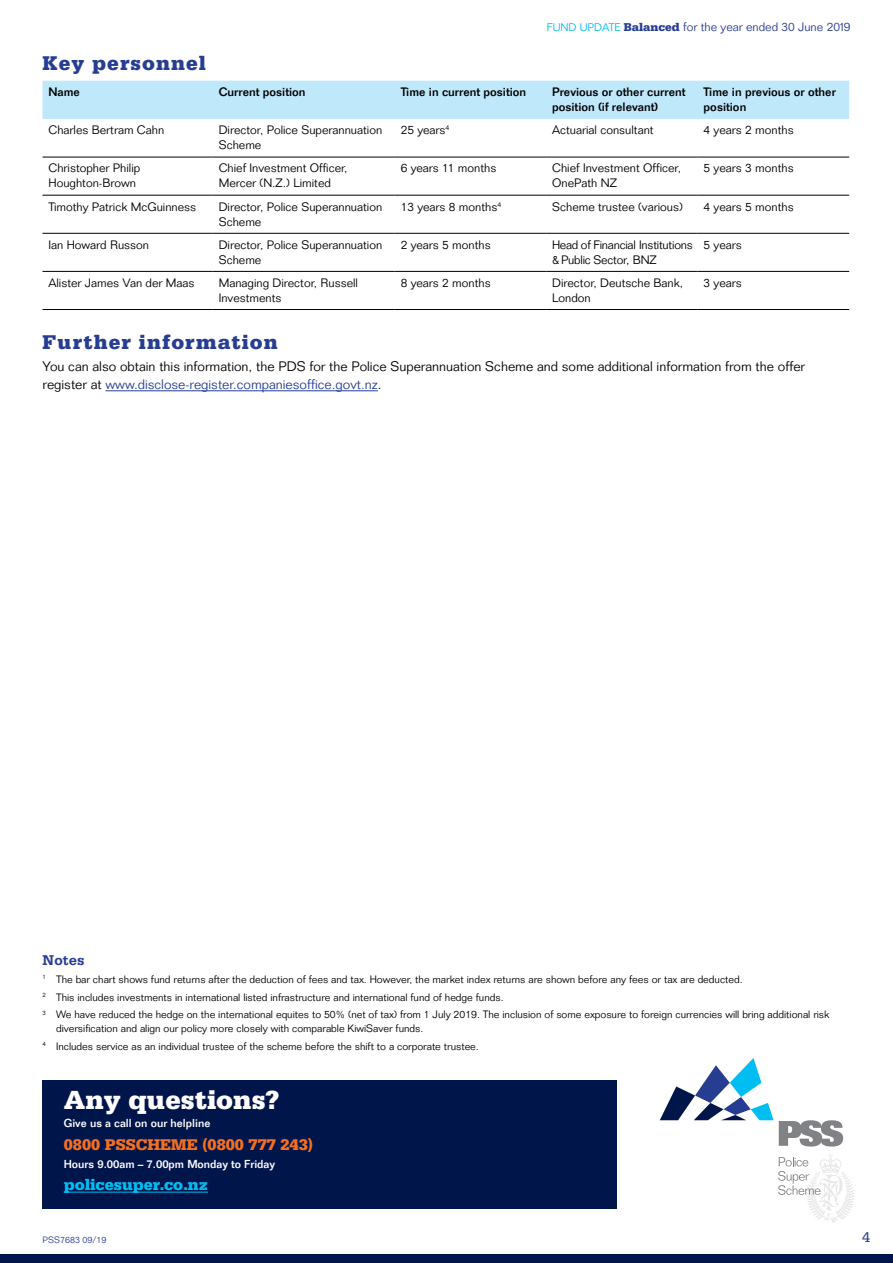
<style>
.page{position:relative;width:893px;height:1263px;background:#fff}
.page>*{position:absolute;margin:0;border:0;box-sizing:border-box;transform-origin:0 0}
.t1{font:900 27.75px "Serifa";color:#fff}
.t2{font:900 21px "Serifa";letter-spacing:.05em;color:#273d92}
.t3{font:900 16.35px "Serifa";color:#f36f21}
.t4{font:900 16.35px "Serifa";color:#00bdf2}
.t5{font:700 15px "Serifa";letter-spacing:.01em;color:#273d92}
.t6{font:15px "Serifa";color:#273d92}
.t7{font:300 13.5px/18px "Folio";color:#000}
.t8{font:300 12px/15px "Folio";color:#000}
.t9{font:500 12px/15px "Folio";color:#000}
.t10{font:300 12px/15px "Folio";letter-spacing:-.02em;color:#000}
.t11{font:300 12px "Folio";color:#273d92}
.t12{font:500 11.4px "Folio";color:#fff}
.t13{font:300 10.5px/17.7px "Folio";color:#000}
.t14{font:300 9px "Folio";color:#273d92}
.s1{font-size:10.8px;color:#00bdf2}
.s2{font-family:"Serifa";font-weight:900}
.s3{color:#273d92}
</style>
<div class="page">
<div style="left:0;top:1254px;width:893px;height:9px;background:#00164b"></div>
<div style="left:43px;top:81px;width:806px;height:38px;background:#c0e8fb"></div>
<hr style="left:43px;top:157px;width:170px;height:1px;background:#000">
<hr style="left:213px;top:157px;width:182px;height:1px;background:#000">
<hr style="left:395px;top:157px;width:151px;height:1px;background:#000">
<hr style="left:546px;top:157px;width:152px;height:1px;background:#000">
<hr style="left:698px;top:157px;width:151px;height:1px;background:#000">
<hr style="left:43px;top:195px;width:170px;height:1px;background:#000">
<hr style="left:213px;top:195px;width:182px;height:1px;background:#000">
<hr style="left:395px;top:195px;width:151px;height:1px;background:#000">
<hr style="left:546px;top:195px;width:152px;height:1px;background:#000">
<hr style="left:698px;top:195px;width:151px;height:1px;background:#000">
<hr style="left:43px;top:233px;width:170px;height:1px;background:#000">
<hr style="left:213px;top:233px;width:182px;height:1px;background:#000">
<hr style="left:395px;top:233px;width:151px;height:1px;background:#000">
<hr style="left:546px;top:233px;width:152px;height:1px;background:#000">
<hr style="left:698px;top:233px;width:151px;height:1px;background:#000">
<hr style="left:43px;top:271px;width:170px;height:1px;background:#000">
<hr style="left:213px;top:271px;width:182px;height:1px;background:#000">
<hr style="left:395px;top:271px;width:151px;height:1px;background:#000">
<hr style="left:546px;top:271px;width:152px;height:1px;background:#000">
<hr style="left:698px;top:271px;width:151px;height:1px;background:#000">
<hr style="left:43px;top:309px;width:170px;height:1px;background:#000">
<hr style="left:213px;top:309px;width:182px;height:1px;background:#000">
<hr style="left:395px;top:309px;width:151px;height:1px;background:#000">
<hr style="left:546px;top:309px;width:152px;height:1px;background:#000">
<hr style="left:698px;top:309px;width:151px;height:1px;background:#000">
<hr style="left:106px;top:390px;width:272px;height:1px;background:#273d92">
<svg style="left:779px;top:1120px;width:64px;height:26px"></svg>
<svg style="left:778px;top:1153px;width:76px;height:70px"></svg>
<svg style="left:660px;top:1058px;width:113px;height:62px"></svg>
<div style="left:43px;top:1080px;width:574px;height:129px;background:#00164b"></div>
<hr style="left:64px;top:1192px;width:144px;height:1px;background:#00bdf2">
<p class="t11" style="left:547px;top:20px;width:305px"><span class="s1">FUND UPDATE</span> <span class="s2">Balanced</span> for the year ended 30 June 2019</p>
<h2 class="t2" style="left:43px;top:51px;width:165px">Key personnel</h2>
<p class="t9" style="left:48px;top:84px;width:33px">Name</p>
<p class="t9" style="left:219px;top:84px;width:88px">Current position</p>
<p class="t9" style="left:401px;top:84px;width:127px">Time in current position</p>
<p class="t9" style="left:552px;top:84px;width:135px">Previous or other current position (if relevant)</p>
<p class="t9" style="left:704px;top:84px;width:134px">Time in previous or other position</p>
<p class="t8" style="left:48px;top:123px;width:117px">Charles Bertram Cahn</p>
<p class="t8" style="left:219px;top:123px;width:165px">Director, Police Superannuation<br>Scheme</p>
<p class="t8" style="left:401px;top:123px;width:50px">25 years<sup>4</sup></p>
<p class="t8" style="left:552px;top:123px;width:103px">Actuarial consultant</p>
<p class="t8" style="left:704px;top:123px;width:92px">4 years 2 months</p>
<p class="t8" style="left:48px;top:161px;width:93px">Christopher Philip<br>Houghton-Brown</p>
<p class="t8" style="left:219px;top:161px;width:130px">Chief Investment Officer,<br>Mercer (N.Z.) Limited</p>
<p class="t8" style="left:401px;top:161px;width:97px">6 years 11 months</p>
<p class="t8" style="left:552px;top:161px;width:130px">Chief Investment Officer,<br>OnePath NZ</p>
<p class="t8" style="left:704px;top:161px;width:92px">5 years 3 months</p>
<p class="t8" style="left:48px;top:199px;width:149px">Timothy Patrick McGuinness</p>
<p class="t8" style="left:219px;top:199px;width:165px">Director, Police Superannuation<br>Scheme</p>
<p class="t8" style="left:401px;top:199px;width:102px">13 years 8 months<sup>4</sup></p>
<p class="t8" style="left:552px;top:199px;width:132px">Scheme trustee (various)</p>
<p class="t8" style="left:704px;top:199px;width:92px">4 years 5 months</p>
<p class="t8" style="left:48px;top:237px;width:102px">Ian Howard Russon</p>
<p class="t8" style="left:219px;top:237px;width:165px">Director, Police Superannuation<br>Scheme</p>
<p class="t8" style="left:401px;top:237px;width:92px">2 years 5 months</p>
<p class="t10" style="left:552px;top:237px;width:142px">Head of Financial Institutions &amp; Public Sector, BNZ</p>
<p class="t8" style="left:704px;top:237px;width:40px">5 years</p>
<p class="t8" style="left:48px;top:275px;width:148px">Alister James Van der Maas</p>
<p class="t8" style="left:219px;top:275px;width:141px">Managing Director, Russell<br>Investments</p>
<p class="t8" style="left:401px;top:275px;width:92px">8 years 2 months</p>
<p class="t8" style="left:552px;top:275px;width:132px">Director, Deutsche Bank,<br>London</p>
<p class="t8" style="left:704px;top:275px;width:40px">3 years</p>
<h2 class="t2" style="left:43px;top:330px;width:237px">Further information</h2>
<p class="t7" style="left:43px;top:358px;width:764px">You can also obtain this information, the PDS for the Police Superannuation Scheme and some additional information from the offer register at <span class="s3">www.disclose-register.companiesoffice.govt.nz</span>.</p>
<h3 class="t5" style="left:43px;top:951px;width:44px">Notes</h3>
<p class="t13" style="left:43px;top:970px;width:788px"><sup>1</sup> The bar chart shows fund returns after the deduction of fees and tax. However, the market index returns are shown before any fees or tax are deducted.<br><sup>2</sup> This includes investments in international listed infrastructure and international fund of hedge funds.<br><sup>3</sup> We have reduced the hedge on the international equites to 50% (net of tax) from 1 July 2019. The inclusion of some exposure to foreign currencies will bring additional risk</p>
<p class="t13" style="left:43px;top:1019px;width:438px;text-indent:14px">diversification and align our policy more closely with comparable KiwiSaver funds.<br><sup>4</sup> Includes service as an individual trustee of the scheme before the shift to a corporate trustee.</p>
<h1 class="t1" style="left:64px;top:1083px;width:217px">Any questions?</h1>
<p class="t12" style="left:64px;top:1116px;width:148px">Give us a call on our helpline</p>
<h3 class="t3" style="left:64px;top:1134px;width:251px">0800 PSSCHEME (0800 777 243)</h3>
<p class="t12" style="left:64px;top:1157px;width:213px">Hours 9.00am – 7.00pm Monday to Friday</p>
<h3 class="t4" style="left:64px;top:1175px;width:146px">policesuper.co.nz</h3>
<p class="t14" style="left:43px;top:1235px;width:66px">PSS7683 09/19</p>
<h3 class="t6" style="left:862px;top:1228px;width:10px">4</h3>
</div>
